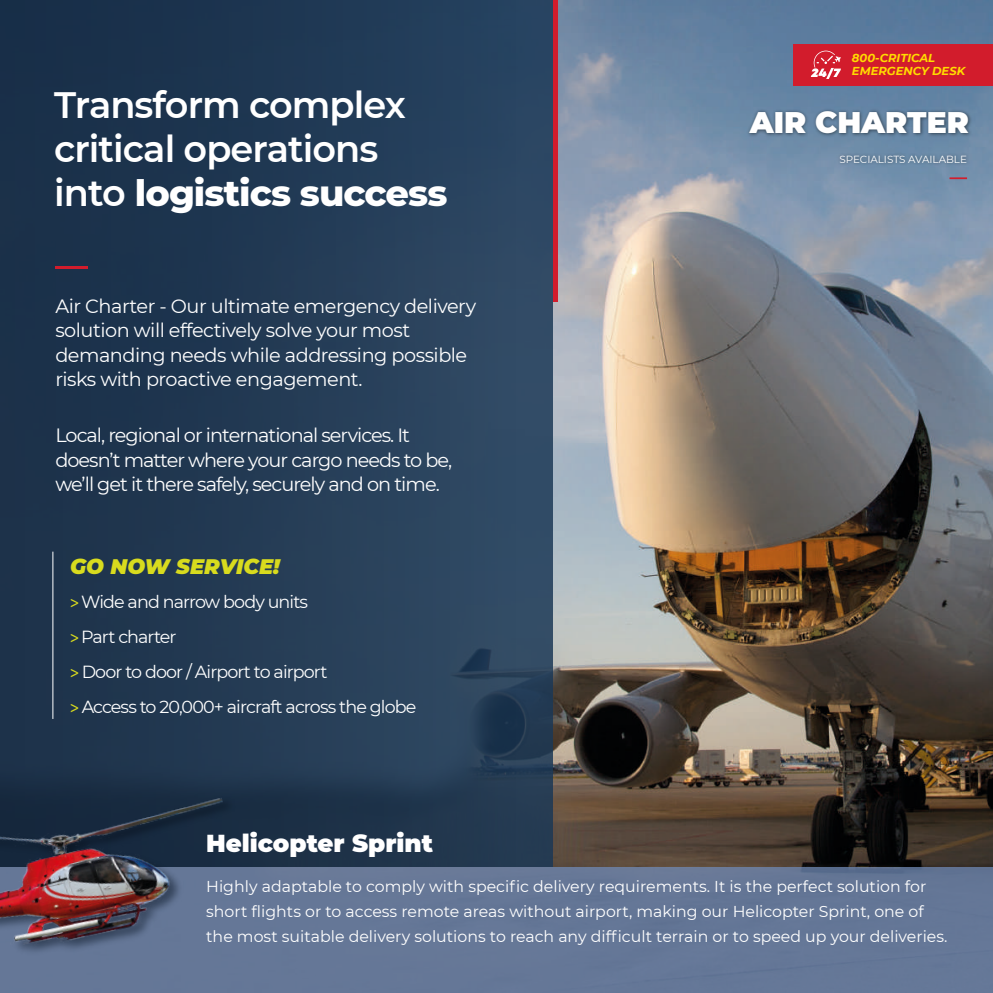
<style>
.page{position:relative;width:993px;height:993px;background:#fff}
.page>*{position:absolute;margin:0;border:0;box-sizing:border-box;transform-origin:0 0}
.t1{font:600 36.75px/44.1px "Montserrat";letter-spacing:-.025em;color:#fff}
.t2{font:900 29.75px "Montserrat";color:#fff}
.t3{font:900 24.5px "Montserrat";color:#fff}
.t4{font:italic 900 21px "Montserrat";color:#d8db1e}
.t5{font:19.25px/24.5px "Montserrat";letter-spacing:-.025em;color:#fff}
.t6{font:19.25px/24.5px "Montserrat";letter-spacing:-.05em;color:#fff}
.t7{font:17.5px/35px "Montserrat";letter-spacing:-.05em;color:#fff}
.t8{font:15.75px/24.5px "Montserrat";color:#fff}
.t9{font:italic 700 11.55px/13.5px "Montserrat";color:#ffdc00}
.t10{font:10.33px "Montserrat";color:#fff}
.s1{font-weight:800}
.s2{font-family:"Calibri";color:#d8db1e}
</style>
<div class="page">
<img style="left:553px;top:0;width:439px;height:866px">
<svg style="left:0;top:0;width:552px;height:866px;background:#233a54"></svg>
<hr style="left:52px;top:551px;width:1px;height:167px;background:#fff">
<hr style="left:55px;top:266px;width:33px;height:3px;background:#d21c2c">
<div style="left:0;top:866px;width:992px;height:126px;background:#657797"></div>
<hr style="left:553px;top:0;width:4px;height:302px;background:#d21c2c">
<img style="left:743px;top:102px;width:230px;height:44px">
<img style="left:830px;top:148px;width:141px;height:23px">
<div style="left:793px;top:44px;width:199px;height:41px;background:#d21c2c"></div>
<svg style="left:810px;top:51px;width:30px;height:28px"></svg>
<svg style="left:949px;top:177px;width:17px;height:2px"></svg>
<img style="left:0;top:752px;width:246px;height:200px">
<h1 class="t1" style="left:54px;top:81px;width:394px">Transform complex critical operations into <span class="s1">logistics success</span></h1>
<p class="t5" style="left:55px;top:293px;width:422px">Air Charter - Our ultimate emergency delivery solution will effectively solve your most demanding needs while addressing possible risks with proactive engagement.</p>
<p class="t6" style="left:55px;top:422px;width:398px">Local, regional or international services. It doesn’t matter where your cargo needs to be, we’ll get it there safely, securely and on time.</p>
<h3 class="t4" style="left:70px;top:550px;width:211px">GO NOW SERVICE!</h3>
<p class="t7" style="left:70px;top:583px;width:347px"><span class="s2">&gt;</span> Wide and narrow body units<br><span class="s2">&gt;</span> Part charter<br><span class="s2">&gt;</span> Door to door / Airport to airport<br><span class="s2">&gt;</span> Access to 20,000+ aircraft across the globe</p>
<h3 class="t3" style="left:206px;top:824px;width:228px">Helicopter Sprint</h3>
<p class="t9" style="left:851px;top:50px;width:115px">800-CRITICAL<br>EMERGENCY DESK</p>
<h2 class="t2" style="left:749px;top:100px;width:221px">AIR CHARTER</h2>
<p class="t10" style="left:839px;top:152px;width:129px">SPECIALISTS AVAILABLE</p>
<p class="t8" style="left:206px;top:873px;width:742px">Highly adaptable to comply with specific delivery requirements. It is the perfect solution for short flights or to access remote areas without airport, making our Helicopter Sprint, one of the most suitable delivery solutions to reach any difficult terrain or to speed up your deliveries.</p>
</div>
